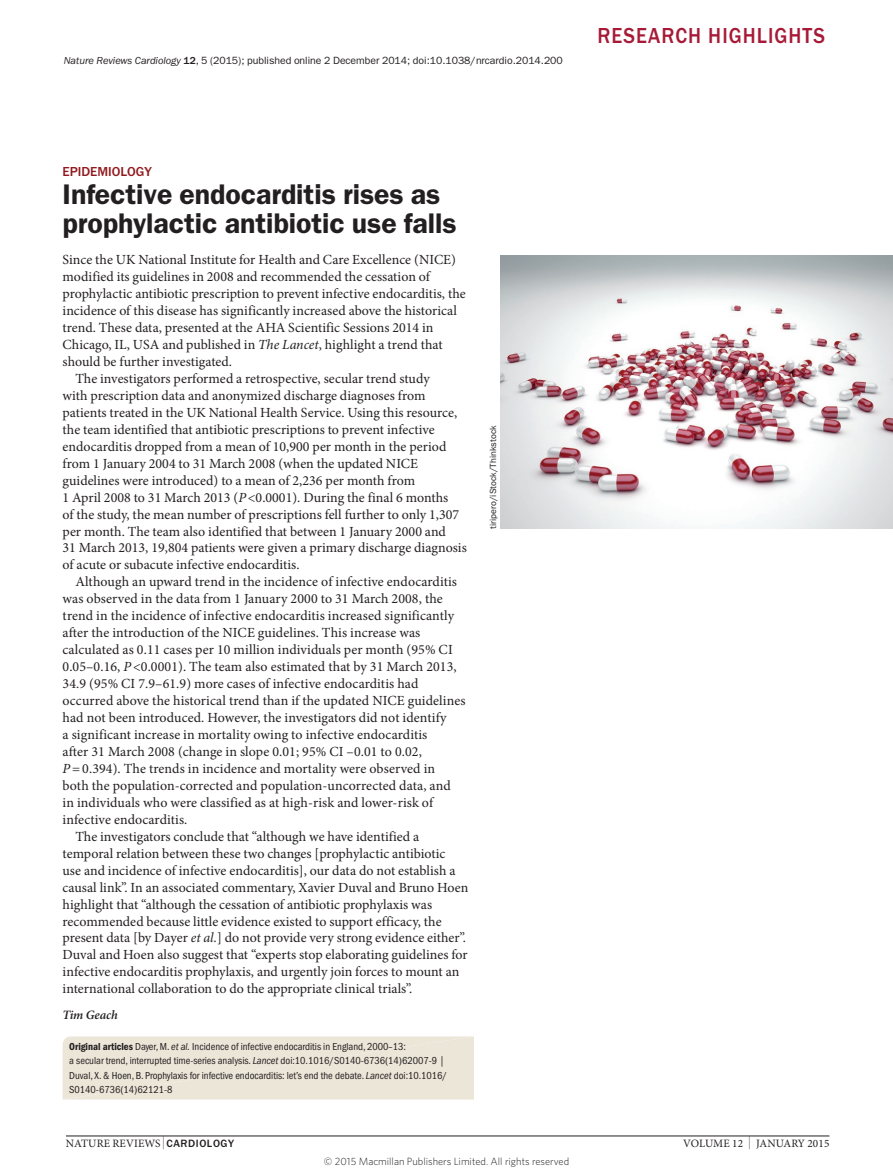
<style>
.page{position:relative;width:893px;height:1174px;background:#fff}
.page>*{position:absolute;margin:0;border:0;box-sizing:border-box;transform-origin:0 0}
.Title{font:600 28.5px/28.5px "ITC Franklin Gothic Std";letter-spacing:-.005em;color:#231f20}
.t1{font:500 22.5px "ITC Franklin Gothic Std";letter-spacing:.05em;color:#a71a37;scale:.9 1}
.Body_text{font:13.95px/17px "Minion Pro";color:#231f20}
.Body_first{font:13.95px/17px "Minion Pro";color:#231f20}
.Strapline{font:500 13.5px "ITC Franklin Gothic Std";letter-spacing:-.005em;color:#92191e}
.Authors{font:italic 600 12.75px "Minion Pro";letter-spacing:-.01em;color:#231f20}
.t2{font:11.25px "Minion Pro Regular 2";letter-spacing:.01em;color:#231f20}
.References{font:condensed 10.5px/14.2px "ITC Franklin Gothic Std";letter-spacing:-.005em;color:#231f20}
.Citation_line{font:10.5px "ITC Franklin Gothic Std";letter-spacing:-.005em;color:#231f20}
.t3{font:300 10.5px "Whitney";color:#231f20}
.Figure_credit{font:9px "ITC Franklin Gothic Std";color:#231f20}
.s1{font-style:italic}
.s2{font-weight:500}
.s3{font-family:"ITC Franklin Gothic Std Dm Cd";font-stretch:normal}
.s4{font-size:12.9px}
.s5{font-family:"ITC Franklin Gothic Std";font-weight:500;font-size:10.95px}
</style>
<div class="page">
<hr style="left:66px;top:1135px;width:763px;height:1px;background:#231f20">
<img style="left:501px;top:255px;width:392px;height:273px">
<div style="left:63px;top:1036px;width:411px;height:63px;background:#ece6d9"></div>
<p class="Citation_line" style="left:64px;top:54px;width:501px"><span class="s1">Nature Reviews Cardiology</span> <span class="s2">12</span>, 5 (2015); published online 2 December 2014; doi:10.1038/nrcardio.2014.200</p>
<h2 class="t1" style="left:598px;top:22px;width:254px">RESEARCH HIGHLIGHTS</h2>
<p class="Strapline" style="left:63px;top:164px;width:91px">EPIDEMIOLOGY</p>
<p class="Title" style="left:63px;top:180px;width:395px">Infective endocarditis rises as prophylactic antibiotic use falls</p>
<p class="Body_first" style="left:63px;top:251px;width:405px">Since the UK National Institute for Health and Care Excellence (NICE) modified its guidelines in 2008 and recommended the cessation of prophylactic antibiotic prescription to prevent infective endocarditis, the incidence of this disease has significantly increased above the historical trend. These data, presented at the AHA Scientific Sessions 2014 in Chicago, IL, USA and published in <span class="s1">The Lancet</span>, highlight a trend that should be further investigated.</p>
<p class="Body_text" style="left:63px;top:370px;width:406px;text-indent:13px">The investigators performed a retrospective, secular trend study<br>with prescription data and anonymized discharge diagnoses from patients treated in the UK National Health Service. Using this resource, the team identified that antibiotic prescriptions to prevent infective endocarditis dropped from a mean of 10,900 per month in the period from 1 January 2004 to 31 March 2008 (when the updated NICE guidelines were introduced) to a mean of 2,236 per month from<br>1 April 2008 to 31 March 2013 (<span class="s1">P</span>&lt;0.0001). During the final 6 months<br>of the study, the mean number of prescriptions fell further to only 1,307 per month. The team also identified that between 1 January 2000 and<br>31 March 2013, 19,804 patients were given a primary discharge diagnosis of acute or subacute infective endocarditis.</p>
<p class="Body_text" style="left:63px;top:573px;width:404px;text-indent:13px">Although an upward trend in the incidence of infective endocarditis was observed in the data from 1 January 2000 to 31 March 2008, the trend in the incidence of infective endocarditis increased significantly after the introduction of the NICE guidelines. This increase was calculated as 0.11 cases per 10 million individuals per month (95% CI 0.05–0.16, <span class="s1">P</span> &lt;0.0001). The team also estimated that by 31 March 2013, 34.9 (95% CI 7.9–61.9) more cases of infective endocarditis had occurred above the historical trend than if the updated NICE guidelines had not been introduced. However, the investigators did not identify<br>a significant increase in mortality owing to infective endocarditis<br>after 31 March 2008 (change in slope 0.01; 95% CI –0.01 to 0.02, <span class="s1">P</span>=0.394). The trends in incidence and mortality were observed in<br>both the population-corrected and population-uncorrected data, and in individuals who were classified as at high-risk and lower-risk of infective endocarditis.</p>
<p class="Body_text" style="left:63px;top:828px;width:407px;text-indent:13px">The investigators conclude that “although we have identified a temporal relation between these two changes [prophylactic antibiotic<br>use and incidence of infective endocarditis], our data do not establish a causal link”. In an associated commentary, Xavier Duval and Bruno Hoen highlight that “although the cessation of antibiotic prophylaxis was recommended because little evidence existed to support efficacy, the present data [by Dayer <span class="s1">et al.</span>] do not provide very strong evidence either”.<br>Duval and Hoen also suggest that “experts stop elaborating guidelines for infective endocarditis prophylaxis, and urgently join forces to mount an international collaboration to do the appropriate clinical trials”.</p>
<p class="Authors" style="left:63px;top:1007px;width:57px">Tim Geach</p>
<p class="References" style="left:69px;top:1039px;width:379px"><span class="s3">Original articles</span> Dayer, M. <span class="s1">et al.</span> Incidence of infective endocarditis in England, 2000–13:<br>a secular trend, interrupted time-series analysis. <span class="s1">Lancet</span> doi:10.1016/S0140-6736(14)62007-9 | Duval, X. &amp; Hoen, B. Prophylaxis for infective endocarditis: let’s end the debate. <span class="s1">Lancet</span> doi:10.1016/ S0140-6736(14)62121-8</p>
<p class="Figure_credit" style="left:488px;top:529px;width:105px;rotate:-90deg">tiripero/iStock/Thinkstock</p>
<p class="t2" style="left:66px;top:1135px;width:170px">NATURE REVIEWS <span class="s4">|</span> <span class="s5">CARDIOLOGY</span></p>
<p class="t2" style="left:683px;top:1135px;width:148px">VOLUME 12 <span class="s4">|</span> JANUARY 2015</p>
<p class="t3" style="left:324px;top:1154px;width:247px">© 2015 Macmillan Publishers Limited. All rights reserved</p>
</div>
